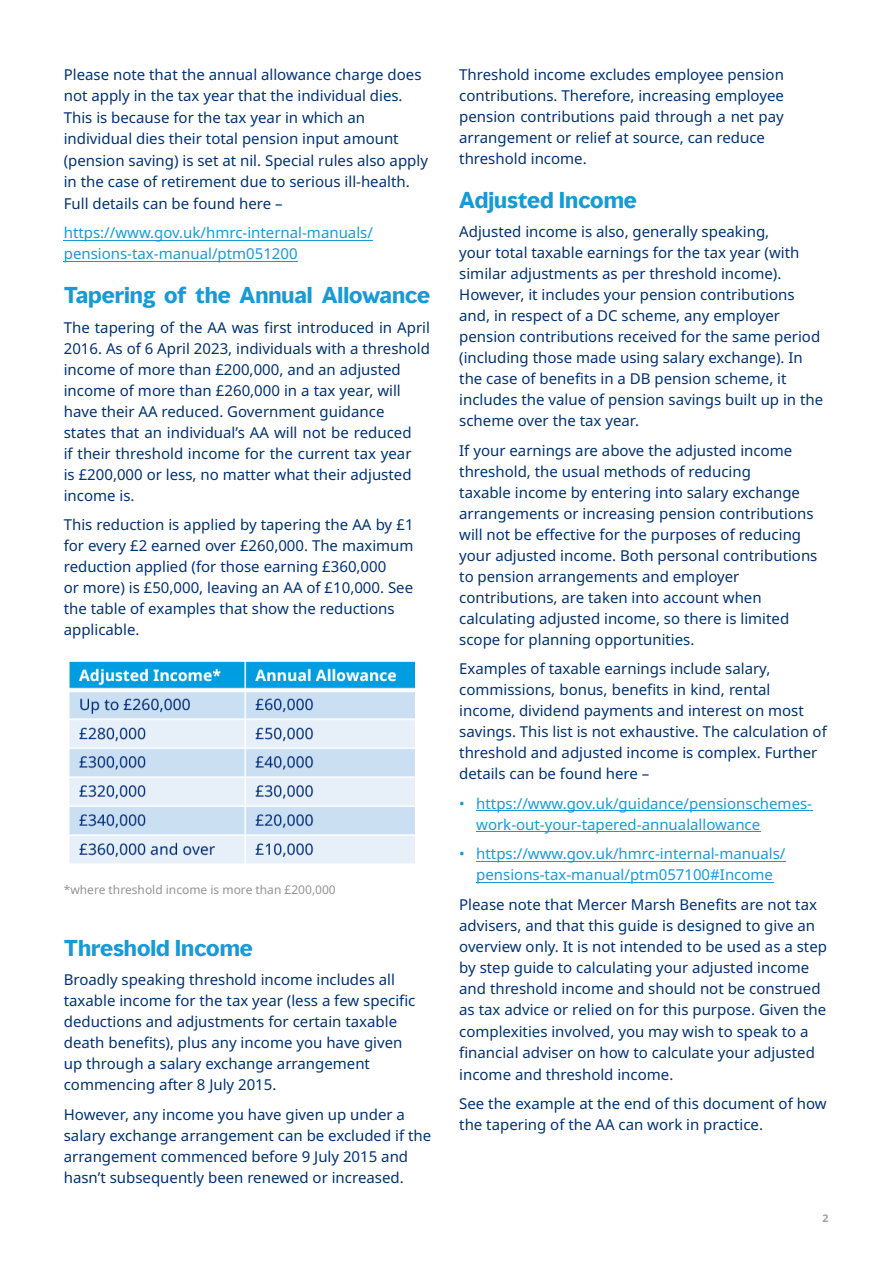
<style>
.page{position:relative;width:893px;height:1263px;background:#fff}
.page>*{position:absolute;margin:0;border:0;box-sizing:border-box;transform-origin:0 0}
.t1{font:700 21px "MMC Display";color:#179bd7}
.t2{font:15px/21px "Noto Sans";color:#003273}
.t3{font:15px/21px "Noto Sans";color:#179bd7}
.t4{font:12px "Noto Sans";color:#949494}
.t5{font:700 10.5px "Noto Sans";color:#9d9fa2}
</style>
<div class="page">
<hr style="left:64px;top:240px;width:309px;height:1px;background:#179bd7">
<hr style="left:64px;top:261px;width:234px;height:1px;background:#179bd7">
<hr style="left:476px;top:810px;width:336px;height:1px;background:#179bd7">
<hr style="left:476px;top:831px;width:284px;height:1px;background:#179bd7">
<hr style="left:476px;top:861px;width:310px;height:1px;background:#179bd7">
<hr style="left:476px;top:882px;width:297px;height:1px;background:#179bd7">
<img style="left:69px;top:661px;width:346px;height:203px">
<p class="t2" style="left:64px;top:64px;width:366px;line-height:21.5px">Please note that the annual allowance charge does not apply in the tax year that the individual dies.<br>This is because for the tax year in which an individual dies their total pension input amount (pension saving) is set at nil. Special rules also apply in the case of retirement due to serious ill-health.<br>Full details can be found here –</p>
<p class="t3" style="left:64px;top:223px;width:311px">https://www.gov.uk/hmrc-internal-manuals/ pensions-tax-manual/ptm051200</p>
<h1 class="t1" style="left:64px;top:281px;width:368px">Tapering of the Annual Allowance</h1>
<p class="t2" style="left:64px;top:317px;width:368px">The tapering of the AA was first introduced in April 2016. As of 6 April 2023, individuals with a threshold income of more than £200,000, and an adjusted income of more than £260,000 in a tax year, will have their AA reduced. Government guidance states that an individual’s AA will not be reduced<br>if their threshold income for the current tax year<br>is £200,000 or less, no matter what their adjusted income is.</p>
<p class="t2" style="left:64px;top:515px;width:351px">This reduction is applied by tapering the AA by £1 for every £2 earned over £260,000. The maximum reduction applied (for those earning £360,000<br>or more) is £50,000, leaving an AA of £10,000. See the table of examples that show the reductions applicable.</p>
<p class="t4" style="left:64px;top:881px;width:274px">*where threshold income is more than £200,000</p>
<h1 class="t1" style="left:64px;top:934px;width:191px">Threshold Income</h1>
<p class="t2" style="left:64px;top:969px;width:353px">Broadly speaking threshold income includes all taxable income for the tax year (less a few specific deductions and adjustments for certain taxable death benefits), plus any income you have given up through a salary exchange arrangement commencing after 8 July 2015.</p>
<p class="t2" style="left:64px;top:1104px;width:369px">However, any income you have given up under a salary exchange arrangement can be excluded if the arrangement commenced before 9 July 2015 and hasn’t subsequently been renewed or increased.</p>
<p class="t2" style="left:459px;top:64px;width:326px">Threshold income excludes employee pension contributions. Therefore, increasing employee pension contributions paid through a net pay arrangement or relief at source, can reduce threshold income.</p>
<h1 class="t1" style="left:459px;top:186px;width:179px">Adjusted Income</h1>
<p class="t2" style="left:459px;top:222px;width:366px">Adjusted income is also, generally speaking,<br>your total taxable earnings for the tax year (with similar adjustments as per threshold income).<br>However, it includes your pension contributions and, in respect of a DC scheme, any employer pension contributions received for the same period (including those made using salary exchange). In the case of benefits in a DB pension scheme, it includes the value of pension savings built up in the scheme over the tax year.</p>
<p class="t2" style="left:459px;top:440px;width:360px">If your earnings are above the adjusted income threshold, the usual methods of reducing<br>taxable income by entering into salary exchange arrangements or increasing pension contributions will not be effective for the purposes of reducing your adjusted income. Both personal contributions to pension arrangements and employer contributions, are taken into account when calculating adjusted income, so there is limited scope for planning opportunities.</p>
<p class="t2" style="left:459px;top:659px;width:369px">Examples of taxable earnings include salary, commissions, bonus, benefits in kind, rental income, dividend payments and interest on most savings. This list is not exhaustive. The calculation of threshold and adjusted income is complex. Further details can be found here –</p>
<p class="t3" style="left:476px;top:793px;width:337px;text-indent:-17px">• https://www.gov.uk/guidance/pensionschemes&shy;work-out-your-tapered-annualallowance</p>
<p class="t3" style="left:459px;top:844px;width:328px;text-align:center">• https://www.gov.uk/hmrc-internal-manuals/ pensions-tax-manual/ptm057100#Income</p>
<p class="t2" style="left:459px;top:894px;width:369px">Please note that Mercer Marsh Benefits are not tax advisers, and that this guide is designed to give an overview only. It is not intended to be used as a step by step guide to calculating your adjusted income and threshold income and should not be construed as tax advice or relied on for this purpose. Given the complexities involved, you may wish to speak to a financial adviser on how to calculate your adjusted income and threshold income.</p>
<p class="t2" style="left:459px;top:1094px;width:369px">See the example at the end of this document of how the tapering of the AA can work in practice.</p>
<p class="t5" style="left:822px;top:1211px;width:8px">2</p>
</div>
